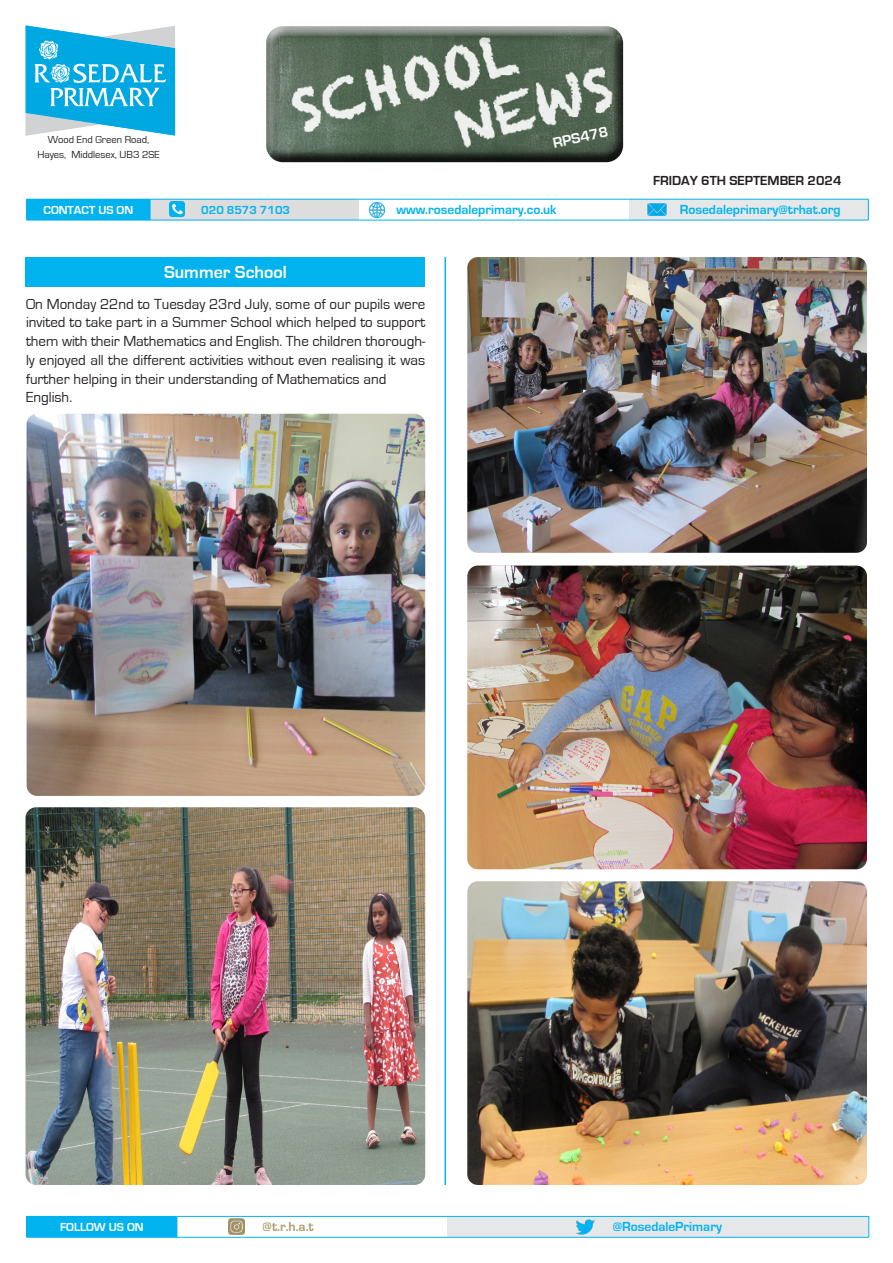
<style>
.page{position:relative;width:893px;height:1263px;background:#fff}
.page>*{position:absolute;margin:0;border:0;box-sizing:border-box;transform-origin:0 0}
.t1{font:700 18px "Eurostile";color:#fff}
.t2{font:15px/18.8px "Eurostile";color:#231f20}
.t3{font:700 15px "Eurostile";color:#fff}
.t4{font:700 13.5px "Eurostile";color:#00b3ee}
.t5{font:700 13.5px "Eurostile";color:#231f20}
.t6{font:700 13.5px "Eurostile";color:#ab9a6c}
.t7{font:700 12px "Eurostile";color:#fff}
.t8{font:700 12px "Eurostile";color:#00b3ee}
.t9{font:10.5px/15px "Eurostile";color:#231f20;text-align:center}
</style>
<div class="page">
<div style="left:263px;top:23px;width:360px;height:129px;background:#fff;opacity:.75"></div>
<div style="left:263px;top:30px;width:360px;height:133px;background:#231f20;opacity:.75"></div>
<hr style="left:445px;top:257px;width:1px;height:928px;background:#00b3ee">
<div style="left:27px;top:1216px;width:150px;height:21px;background:#00b3ee"></div>
<div style="left:447px;top:1216px;width:422px;height:21px;background:#e6e7e9"></div>
<hr style="left:177px;top:1216px;width:270px;height:1px;background:#00b3ee">
<hr style="left:177px;top:1237px;width:270px;height:1px;background:#00b3ee">
<svg style="left:177px;top:1216px;width:1px;height:21px"></svg>
<hr style="left:27px;top:1237px;width:150px;height:1px;background:#00b3ee">
<hr style="left:447px;top:1216px;width:422px;height:1px;background:#00b3ee">
<svg style="left:869px;top:1216px;width:1px;height:21px"></svg>
<hr style="left:447px;top:1237px;width:422px;height:1px;background:#00b3ee">
<svg style="left:26px;top:26px;width:149px;height:110px"></svg>
<img style="left:229px;top:1218px;width:16px;height:16px">
<img style="left:577px;top:1219px;width:17px;height:16px">
<div style="left:27px;top:199px;width:123px;height:21px;background:#00b3ee"></div>
<div style="left:150px;top:199px;width:208px;height:21px;background:#ddd"></div>
<div style="left:629px;top:199px;width:239px;height:21px;background:#e6e7e9"></div>
<hr style="left:358px;top:199px;width:271px;height:1px;background:#00b3ee">
<hr style="left:358px;top:220px;width:271px;height:1px;background:#00b3ee">
<hr style="left:629px;top:199px;width:239px;height:1px;background:#00b3ee">
<svg style="left:868px;top:199px;width:1px;height:21px"></svg>
<hr style="left:629px;top:220px;width:239px;height:1px;background:#00b3ee">
<hr style="left:150px;top:199px;width:208px;height:1px;background:#00b3ee">
<hr style="left:150px;top:220px;width:208px;height:1px;background:#00b3ee">
<svg style="left:150px;top:199px;width:1px;height:21px"></svg>
<hr style="left:27px;top:220px;width:123px;height:1px;background:#00b3ee">
<img style="left:647px;top:203px;width:19px;height:13px">
<img style="left:370px;top:202px;width:14px;height:15px">
<img style="left:170px;top:201px;width:15px;height:15px">
<div style="left:26px;top:257px;width:399px;height:30px;background:#00b3ee"></div>
<img style="left:467px;top:257px;width:400px;height:296px">
<img style="left:26px;top:807px;width:399px;height:378px">
<img style="left:467px;top:881px;width:400px;height:304px">
<img style="left:467px;top:566px;width:400px;height:303px">
<img style="left:27px;top:414px;width:398px;height:382px">
<p class="t9" style="left:37px;top:132px;width:124px">Wood End Green Road,<br>Hayes, Middlesex, UB3 2SE</p>
<p class="t3" style="left:551px;top:135px;width:58px;rotate:-12deg">RPS478</p>
<p class="t5" style="left:653px;top:173px;width:190px">FRIDAY 6TH SEPTEMBER 2024</p>
<p class="t7" style="left:44px;top:203px;width:91px">CONTACT US ON</p>
<p class="t8" style="left:201px;top:203px;width:90px">020 8573 7103</p>
<p class="t4" style="left:396px;top:202px;width:162px">www.rosedaleprimary.co.uk</p>
<p class="t4" style="left:680px;top:202px;width:163px">Rosedaleprimary@trhat.org</p>
<p class="t1" style="left:164px;top:262px;width:124px">Summer School</p>
<p class="t2" style="left:26px;top:295px;width:401px">On Monday 22nd to Tuesday 23rd July, some of our pupils were invited to take part in a Summer School which helped to support them with their Mathematics and English. The children thorough&shy;ly enjoyed all the different activities without even realising it was further helping in their understanding of Mathematics and English.</p>
<p class="t7" style="left:60px;top:1220px;width:85px">FOLLOW US ON</p>
<p class="t6" style="left:263px;top:1219px;width:53px">@t.r.h.a.t</p>
<p class="t4" style="left:613px;top:1219px;width:111px">@RosedalePrimary</p>
</div>
